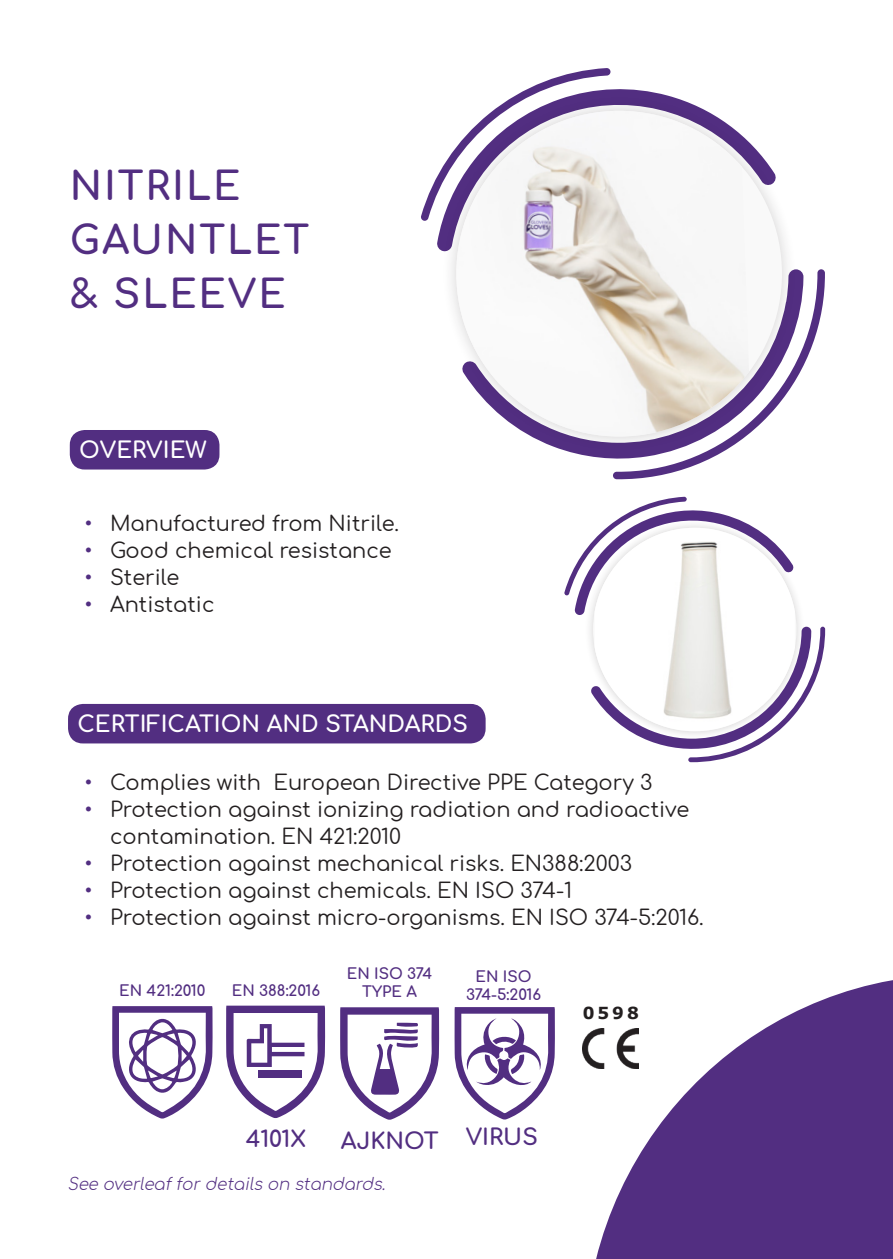
<style>
.page{position:relative;width:893px;height:1259px;background:#fff}
.page>*{position:absolute;margin:0;border:0;box-sizing:border-box;transform-origin:0 0}
.Bubble_-_Paragraph{font:700 39px/54px "Comfortaa";letter-spacing:.05em;color:#522e81}
.Bubble_-_Paragraph-2{font:700 22.5px "Comfortaa";color:#fff}
.Bubble_-_Paragraph-3{font:700 22.5px "Comfortaa";color:#522e81}
.t1{font:21px/27px "Comfortaa";color:#231f20}
.Bubble_-_Paragraph-4{font:italic 300 16.5px "Comfortaa";color:#522e81}
.Bubble_-_Paragraph-5{font:700 16.5px "Verdana";color:#231f20}
.Bubble_-_Paragraph-6{font:700 15px/18px "Comfortaa";color:#522e81;text-align:center}
.s1{color:#522e81}
</style>
<div class="page">
<svg style="left:596px;top:980px;width:297px;height:279px;fill:#522e81"></svg>
<div style="left:70px;top:430px;width:149px;height:39px;background:#522e81;border-radius:15px"></div>
<svg style="left:226px;top:1005px;width:99px;height:113px"></svg>
<svg style="left:340px;top:1007px;width:99px;height:112px"></svg>
<svg style="left:455px;top:1007px;width:100px;height:112px"></svg>
<svg style="left:112px;top:1006px;width:101px;height:112px"></svg>
<img style="left:583px;top:1029px;width:56px;height:40px">
<svg style="left:421px;top:68px;width:190px;height:153px"></svg>
<svg style="left:613px;top:269px;width:212px;height:211px"></svg>
<div style="left:441px;top:95px;width:356px;height:356px;background:#231f20;opacity:.2"></div>
<div style="left:456px;top:111px;width:326px;height:325px;background:#f9f9f9;border-radius:50%"></div>
<img style="left:456px;top:111px;width:293px;height:325px">
<div style="left:68px;top:704px;width:418px;height:39px;background:#522e81;border-radius:15px"></div>
<img style="left:675px;top:597px;width:120px;height:29px">
<svg style="left:564px;top:497px;width:230px;height:118px"></svg>
<svg style="left:590px;top:626px;width:235px;height:136px"></svg>
<p class="Bubble_-_Paragraph" style="left:70px;top:153px;width:241px">NITRILE<br>GAUNTLET</p>
<p class="Bubble_-_Paragraph" style="left:70px;top:261px;width:218px">&amp; SLEEVE</p>
<p class="Bubble_-_Paragraph-2" style="left:79px;top:429px;width:129px">OVERVIEW</p>
<p class="t1" style="left:84px;top:506px;width:316px"><span class="s1">•</span> Manufactured from Nitrile.</p>
<p class="t1" style="left:84px;top:533px;width:309px"><span class="s1">•</span> Good chemical resistance</p>
<p class="t1" style="left:84px;top:560px;width:96px"><span class="s1">•</span> Sterile</p>
<p class="t1" style="left:84px;top:587px;width:132px"><span class="s1">•</span> Antistatic</p>
<p class="Bubble_-_Paragraph-2" style="left:77px;top:702px;width:392px">CERTIFICATION AND STANDARDS</p>
<p class="t1" style="left:84px;top:765px;width:569px"><span class="s1">•</span> Complies with European Directive PPE Category 3</p>
<p class="t1" style="left:110px;top:792px;width:581px;text-indent:-26px"><span class="s1">•</span> Protection against ionizing radiation and radioactive contamination. EN 421:2010</p>
<p class="t1" style="left:84px;top:846px;width:549px"><span class="s1">•</span> Protection against mechanical risks. EN388:2003</p>
<p class="t1" style="left:84px;top:873px;width:489px"><span class="s1">•</span> Protection against chemicals. EN ISO 374-1</p>
<p class="t1" style="left:84px;top:900px;width:621px"><span class="s1">•</span> Protection against micro-organisms. EN ISO 374-5:2016.</p>
<p class="Bubble_-_Paragraph-6" style="left:119px;top:979px;width:88px">EN 421:2010</p>
<p class="Bubble_-_Paragraph-6" style="left:232px;top:979px;width:90px">EN 388:2016</p>
<p class="Bubble_-_Paragraph-6" style="left:347px;top:962px;width:87px">EN ISO 374<br>TYPE A</p>
<p class="Bubble_-_Paragraph-6" style="left:466px;top:965px;width:76px">EN ISO<br>374-5:2016</p>
<p class="Bubble_-_Paragraph-3" style="left:246px;top:1118px;width:62px">4101X</p>
<p class="Bubble_-_Paragraph-3" style="left:341px;top:1120px;width:99px">AJKNOT</p>
<p class="Bubble_-_Paragraph-4" style="left:67px;top:1169px;width:324px">See overleaffordetails on standards.</p>
<p class="Bubble_-_Paragraph-3" style="left:466px;top:1116px;width:74px">VIRUS</p>
<p class="Bubble_-_Paragraph-5" style="left:583px;top:1001px;width:57px">0598</p>
</div>
